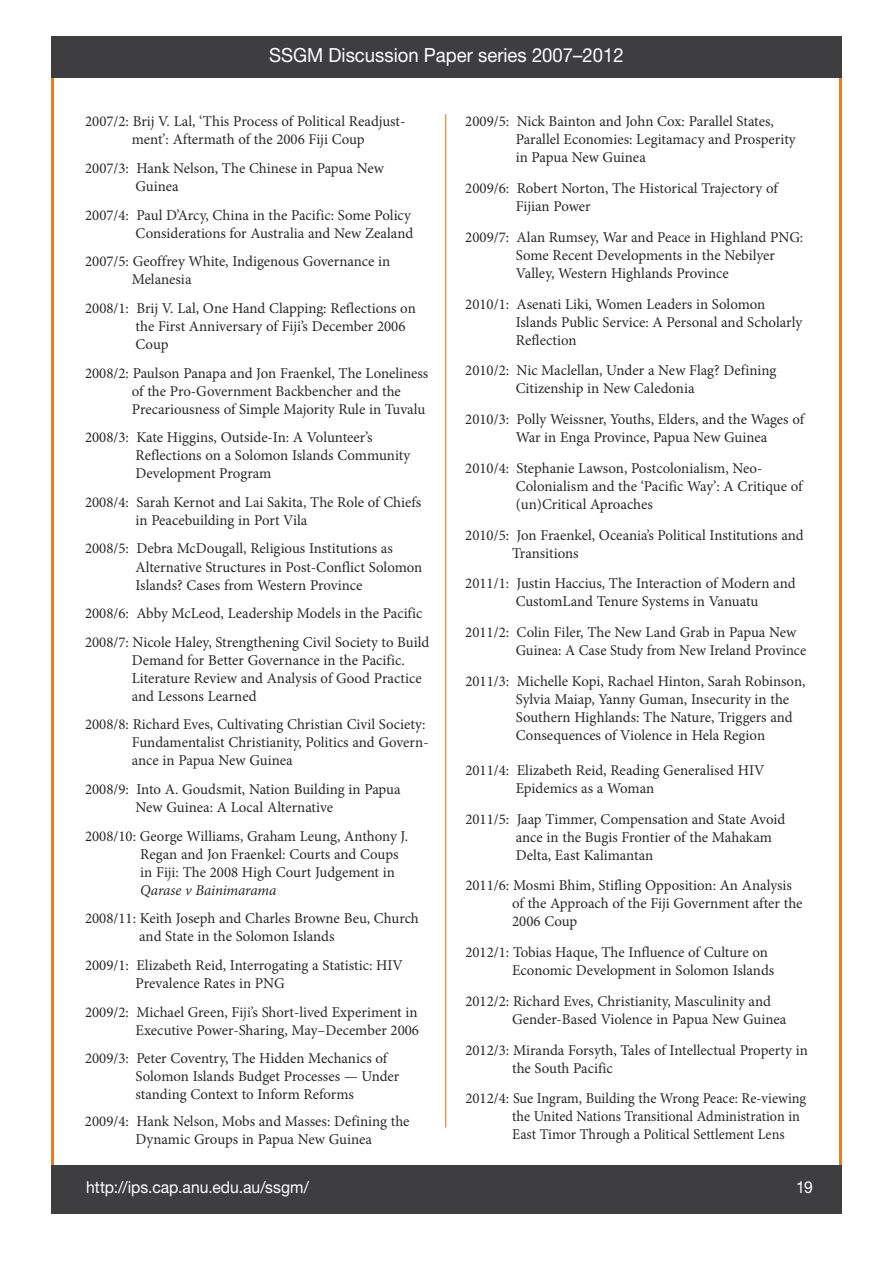
<style>
.page{position:relative;width:893px;height:1263px;background:#fff}
.page>*{position:absolute;margin:0;border:0;box-sizing:border-box;transform-origin:0 0}
.t1{font:19.5px "Helvetica Neue LT Std";color:#fff;scale:.95 1}
.t2{font:16.5px "Helvetica Neue LT Std";color:#fff;scale:.95 1}
.t3{font:15px/18px "Minion Pro";color:#282829}
.t4{font:italic 15px "Minion Pro";letter-spacing:-.015em;color:#282829}
</style>
<div class="page">
<div style="left:51px;top:1165px;width:790px;height:49px;background:#3e3d40"></div>
<hr style="left:445px;top:114px;width:1px;height:1013px;background:#ed7b1d">
<div style="left:51px;top:36px;width:791px;height:42px;background:#3e3d40"></div>
<h1 class="t1" style="left:269px;top:43px;width:375px">SSGM Discussion Paper series 2007–2012</h1>
<p class="t3" style="left:85px;top:113px;width:322px;text-align:center">2007/2: Brij V. Lal, ‘This Process of Political Readjust&shy;ment’: Aftermath of the 2006 Fiji Coup</p>
<p class="t3" style="left:136px;top:159px;width:250px;text-indent:-50px">2007/3: Hank Nelson, The Chinese in Papua New<br>Guinea</p>
<p class="t3" style="left:85px;top:206px;width:330px;text-align:right">2007/4: Paul D’Arcy, China in the Pacific: Some Policy<br>Considerations for Australia and New Zealand</p>
<p class="t3" style="left:132px;top:253px;width:260px;text-indent:-47px">2007/5: Geoffrey White, Indigenous Governance in<br>Melanesia</p>
<p class="t3" style="left:136px;top:299px;width:282px;text-indent:-50px">2008/1: Brij V. Lal, One Hand Clapping: Reflections on the First Anniversary of Fiji’s December 2006<br>Coup</p>
<p class="t3" style="left:132px;top:364px;width:298px;text-indent:-47px">2008/2: Paulson Panapa and Jon Fraenkel, The Loneliness of the Pro-Government Backbencher and the<br>Precariousness of Simple Majority Rule in Tuvalu</p>
<p class="t3" style="left:136px;top:428px;width:276px;text-indent:-50px">2008/3: Kate Higgins, Outside-In: A Volunteer’s<br>Reflections on a Solomon Islands Community<br>Development Program</p>
<p class="t3" style="left:136px;top:493px;width:287px;text-indent:-50px">2008/4: Sarah Kernot and Lai Sakita, The Role of Chiefs in Peacebuilding in Port Vila</p>
<p class="t3" style="left:136px;top:540px;width:288px;text-indent:-50px">2008/5: Debra McDougall, Religious Institutions as<br>Alternative Structures in Post-Conflict Solomon<br>Islands? Cases from Western Province</p>
<p class="t3" style="left:85px;top:599px;width:346px;line-height:28.7px">2008/6: Abby McLeod, Leadership Models in the Pacific<br>2008/7: Nicole Haley, Strengthening Civil Society to Build</p>
<p class="t3" style="left:132px;top:651px;width:291px">Demand for Better Governance in the Pacific.<br>Literature Review and Analysis of Good Practice and Lessons Learned</p>
<p class="t3" style="left:132px;top:716px;width:298px;text-indent:-47px">2008/8: Richard Eves, Cultivating Christian Civil Society:<br>Fundamentalist Christianity, Politics and Govern&shy;ance in Papua New Guinea</p>
<p class="t3" style="left:136px;top:780px;width:267px;text-indent:-50px">2008/9: Into A. Goudsmit, Nation Building in Papua<br>New Guinea: A Local Alternative</p>
<p class="t3" style="left:140px;top:827px;width:269px;text-indent:-55px">2008/10: George Williams, Graham Leung, Anthony J.<br>Regan and Jon Fraenkel: Courts and Coups in Fiji: The 2008 High Court Judgement in</p>
<p class="t4" style="left:140px;top:880px;width:137px">Qarase v Bainimarama</p>
<p class="t3" style="left:139px;top:910px;width:281px;text-indent:-54px">2008/11: Keith Joseph and Charles Browne Beu, Church and State in the Solomon Islands</p>
<p class="t3" style="left:136px;top:956px;width:269px;text-indent:-50px">2009/1: Elizabeth Reid, Interrogating a Statistic: HIV<br>Prevalence Rates in PNG</p>
<p class="t3" style="left:85px;top:1003px;width:336px;text-align:right">2009/2: Michael Green, Fiji’s Short-lived Experiment in<br>Executive Power-Sharing, May–December 2006</p>
<p class="t3" style="left:135px;top:1049px;width:265px;text-indent:-50px">2009/3: Peter Coventry, The Hidden Mechanics of<br>Solomon Islands Budget Processes — Under standing Context to Inform Reforms</p>
<p class="t3" style="left:135px;top:1112px;width:276px;text-indent:-50px">2009/4: Hank Nelson, Mobs and Masses: Defining the<br>Dynamic Groups in Papua New Guinea</p>
<p class="t3" style="left:516px;top:113px;width:281px;text-indent:-50px">2009/5: Nick Bainton and John Cox: Parallel States,<br>Parallel Economies: Legitamacy and Prosperity in Papua New Guinea</p>
<p class="t3" style="left:516px;top:179px;width:264px;text-indent:-50px">2009/6: Robert Norton, The Historical Trajectory of<br>Fijian Power</p>
<p class="t3" style="left:516px;top:228px;width:289px;text-indent:-50px">2009/7: Alan Rumsey, War and Peace in Highland PNG:<br>Some Recent Developments in the Nebilyer<br>Valley, Western Highlands Province</p>
<p class="t3" style="left:516px;top:295px;width:288px;text-indent:-50px">2010/1: Asenati Liki, Women Leaders in Solomon<br>Islands Public Service: A Personal and Scholarly<br>Reflection</p>
<p class="t3" style="left:516px;top:362px;width:262px;text-indent:-50px">2010/2: Nic Maclellan, Under a New Flag? Defining<br>Citizenship in New Caledonia</p>
<p class="t3" style="left:516px;top:410px;width:290px;text-indent:-50px">2010/3: Polly Weissner, Youths, Elders, and the Wages of<br>War in Enga Province, Papua New Guinea</p>
<p class="t3" style="left:516px;top:459px;width:288px;text-indent:-50px">2010/4: Stephanie Lawson, Postcolonialism, Neo-<br>Colonialism and the ‘Pacific Way’: A Critique of (un)Critical Aproaches</p>
<p class="t3" style="left:512px;top:526px;width:293px;text-indent:-47px">2010/5: Jon Fraenkel, Oceania’s Political Institutions and<br>Transitions</p>
<p class="t3" style="left:516px;top:575px;width:281px;text-indent:-50px">2011/1: Justin Haccius, The Interaction of Modern and<br>CustomLand Tenure Systems in Vanuatu</p>
<p class="t3" style="left:516px;top:623px;width:292px;text-indent:-51px">2011/2: Colin Filer, The New Land Grab in Papua New<br>Guinea: A Case Study from New Ireland Province</p>
<p class="t3" style="left:516px;top:672px;width:291px;text-indent:-50px">2011/3: Michelle Kopi, Rachael Hinton, Sarah Robinson, Sylvia Maiap, Yanny Guman, Insecurity in the Southern Highlands: The Nature, Triggers and Consequences of Violence in Hela Region</p>
<p class="t3" style="left:516px;top:761px;width:250px;text-indent:-50px">2011/4: Elizabeth Reid, Reading Generalised HIV<br>Epidemics as a Woman</p>
<p class="t3" style="left:516px;top:810px;width:271px;text-indent:-50px">2011/5: Jaap Timmer, Compensation and State Avoid ance in the Bugis Frontier of the Mahakam<br>Delta, East Kalimantan</p>
<p class="t3" style="left:512px;top:877px;width:292px;text-indent:-47px">2011/6: Mosmi Bhim, Stifling Opposition: An Analysis of the Approach of the Fiji Government after the<br>2006 Coup</p>
<p class="t3" style="left:512px;top:943px;width:264px;text-indent:-47px">2012/1: Tobias Haque, The Influence of Culture on<br>Economic Development in Solomon Islands</p>
<p class="t3" style="left:512px;top:992px;width:276px;text-indent:-47px">2012/2: Richard Eves, Christianity, Masculinity and<br>Gender-Based Violence in Papua New Guinea</p>
<p class="t3" style="left:512px;top:1041px;width:297px;text-indent:-47px">2012/3: Miranda Forsyth, Tales of Intellectual Property in the South Pacific</p>
<p class="t3" style="left:512px;top:1090px;width:295px;text-indent:-47px">2012/4: Sue Ingram, Building the Wrong Peace: Re-viewing the United Nations Transitional Administration in<br>East Timor Through a Political Settlement Lens</p>
<p class="t2" style="left:86px;top:1177px;width:236px">http://ips.cap.anu.edu.au/ssgm/</p>
<p class="t2" style="left:796px;top:1177px;width:19px">19</p>
</div>
